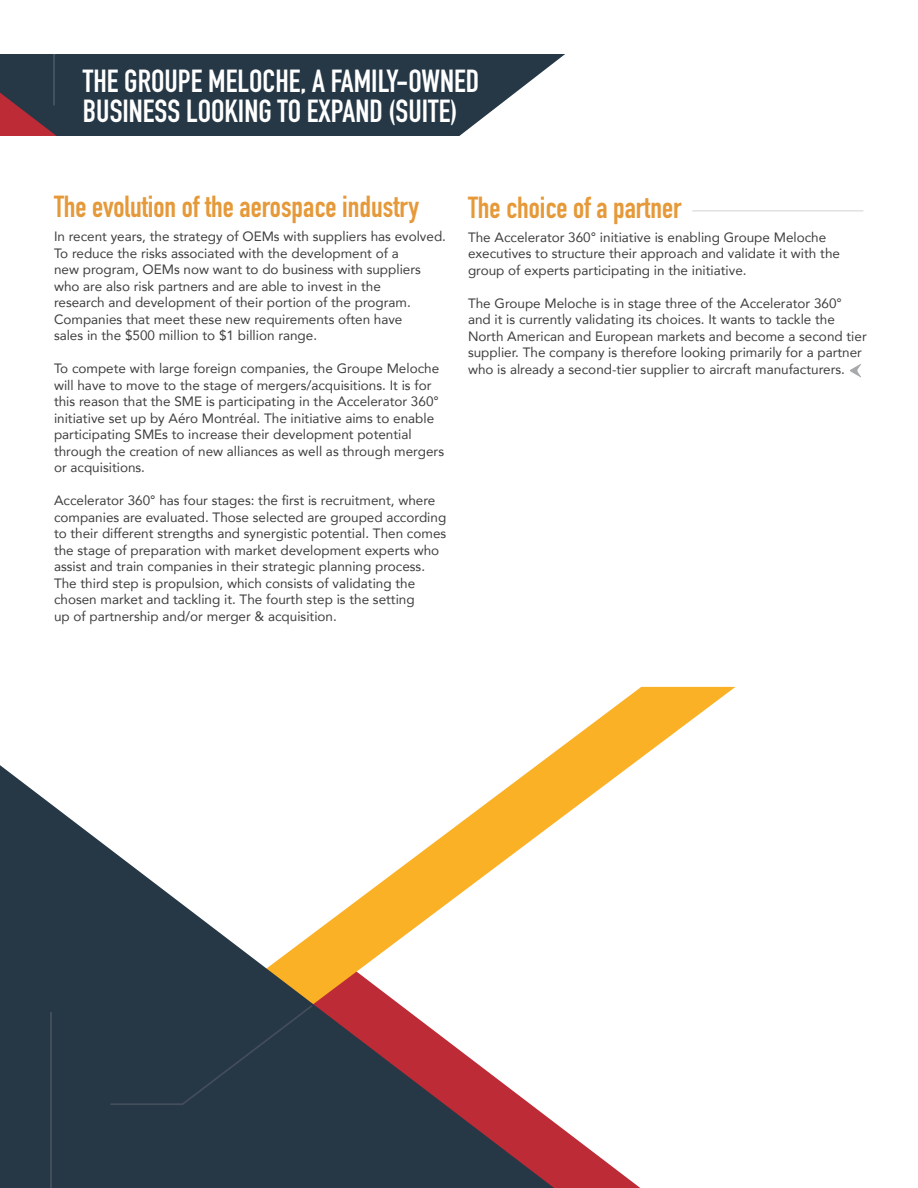
<style>
.page{position:relative;width:918px;height:1188px;background:#fff}
.page>*{position:absolute;margin:0;border:0;box-sizing:border-box;transform-origin:0 0}
.t1{font:700 31.5px "DIN Condensed";color:#fff}
.t2{font:700 30px "DIN Condensed";color:#e69939}
.t3{font:13.5px/16.5px "Avenir";color:#3e3e3f}
</style>
<div class="page">
<svg style="left:537px;top:687px;width:198px;height:501px"></svg>
<svg style="left:0;top:765px;width:554px;height:423px"></svg>
<svg style="left:282px;top:54px;width:283px;height:82px;fill:#263846"></svg>
<div style="left:0;top:54px;width:282px;height:82px;background:#263846"></div>
<hr style="left:50px;top:1012px;width:2px;height:176px;background:#444d5a">
<div style="left:111px;top:1005px;width:201px;height:100px;background:#263846"></div>
<svg style="left:850px;top:364px;width:12px;height:14px"></svg>
<hr style="left:692px;top:210px;width:171px;height:1px;background:#d1d2d4">
<p class="t1" style="left:83px;top:60px;width:398px">THE GROUPE MELOCHE, A FAMILY-OWNED</p>
<p class="t1" style="left:83px;top:90px;width:376px">BUSINESS LOOKING TO EXPAND (SUITE)</p>
<p class="t2" style="left:54px;top:187px;width:366px">The evolution of the aerospace industry</p>
<p class="t3" style="left:54px;top:228px;width:394px">In recent years, the strategy of OEMs with suppliers has evolved.<br>To reduce the risks associated with the development of a<br>new program, OEMs now want to do business with suppliers who are also risk partners and are able to invest in the<br>research and development of their portion of the program.<br>Companies that meet these new requirements often have<br>sales in the $500 million to $1 billion range.</p>
<p class="t3" style="left:54px;top:360px;width:392px">To compete with large foreign companies, the Groupe Meloche will have to move to the stage of mergers/acquisitions. It is for this reason that the SME is participating in the Accelerator 360° initiative set up by Aéro Montréal. The initiative aims to enable participating SMEs to increase their development potential through the creation of new alliances as well as through mergers or acquisitions.</p>
<p class="t3" style="left:54px;top:492px;width:394px">Accelerator 360° has four stages: the first is recruitment, where companies are evaluated. Those selected are grouped according to their different strengths and synergistic potential. Then comes the stage of preparation with market development experts who assist and train companies in their strategic planning process.<br>The third step is propulsion, which consists of validating the chosen market and tackling it. The fourth step is the setting<br>up of partnership and/or merger &amp; acquisition.</p>
<p class="t2" style="left:468px;top:187px;width:215px">The choice of a partner</p>
<p class="t3" style="left:468px;top:228px;width:374px">The Accelerator 360° initiative is enabling Groupe Meloche executives to structure their approach and validate it with the group of experts participating in the initiative.</p>
<p class="t3" style="left:468px;top:294px;width:400px">The Groupe Meloche is in stage three of the Accelerator 360° and it is currently validating its choices. It wants to tackle the North American and European markets and become a second tier supplier. The company is therefore looking primarily for a partner who is already a second-tier supplier to aircraft manufacturers.</p>
</div>
